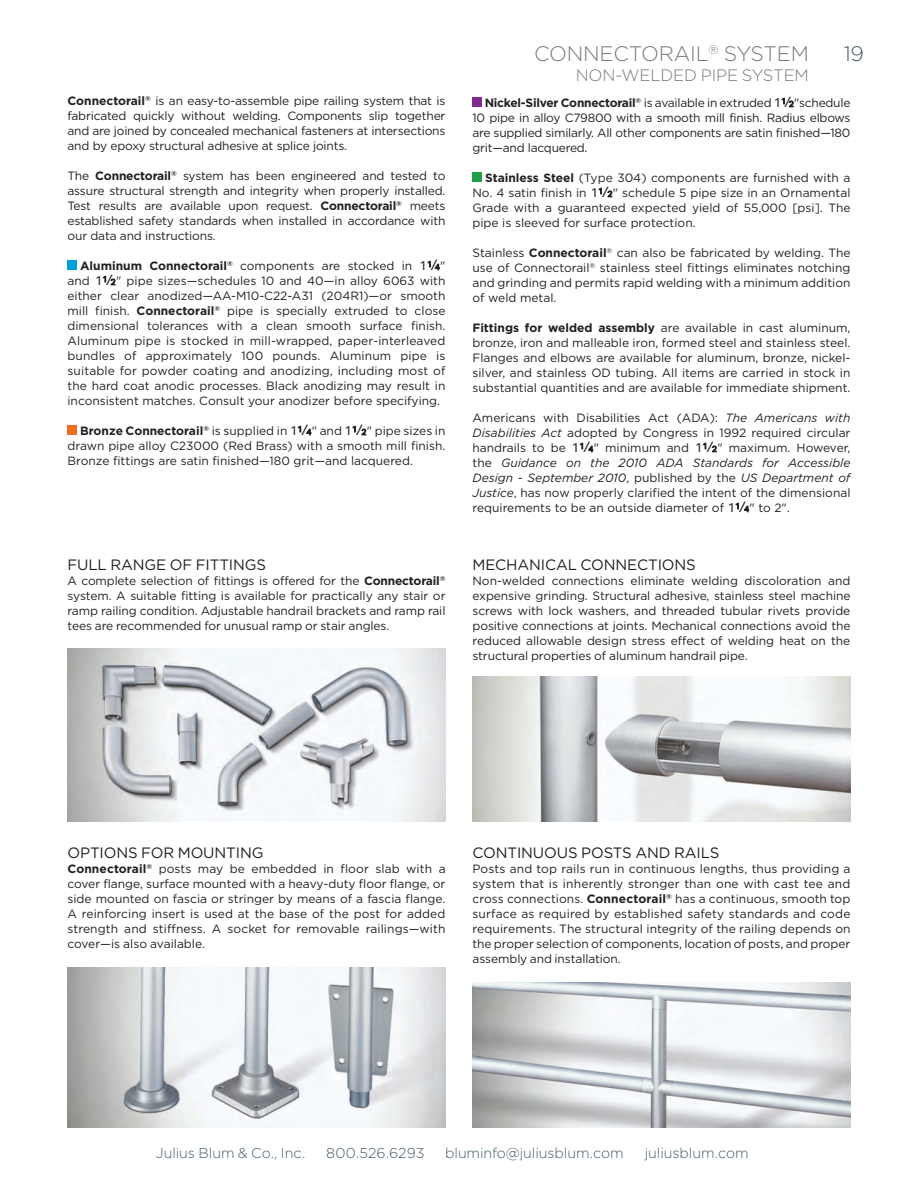
<style>
.page{position:relative;width:918px;height:1188px;background:#fff}
.page>*{position:absolute;margin:0;border:0;box-sizing:border-box;transform-origin:0 0}
.t1{font:300 21px "Gotham";letter-spacing:-.01em;color:#797979}
.t2{font:300 21px "Gotham";color:#435c66}
.t3{font:300 16.5px "Gotham";letter-spacing:-.01em;color:#797979}
.t4{font:15px "Gotham";letter-spacing:-.01em;color:#231f20}
.t5{font:300 14.25px "Gotham";letter-spacing:-.005em;color:#435c66}
.t6{font:12px/15px "Gotham";letter-spacing:-.01em;color:#231f20;text-align:justify}
.s1{font-weight:700}
.s2{font-family:"Aktiv Grotesk";font-size:12.75px}
.s3{font-family:"Aktiv Grotesk";font-size:15px}
.s4{font-family:"Aktiv Grotesk";font-size:8.25px}
.s5{font-style:italic}
</style>
<div class="page">
<div style="left:472px;top:172px;width:10px;height:10px;background:#1fa245"></div>
<div style="left:472px;top:97px;width:10px;height:10px;background:#802990"></div>
<div style="left:68px;top:425px;width:9px;height:10px;background:#f36e21"></div>
<div style="left:68px;top:260px;width:9px;height:10px;background:#009fda"></div>
<img style="left:68px;top:649px;width:378px;height:173px">
<img style="left:472px;top:677px;width:378px;height:145px">
<img style="left:68px;top:967px;width:378px;height:160px">
<img style="left:472px;top:982px;width:378px;height:145px">
<p class="t6" style="left:67px;top:93px;width:380px"><span class="s1">Connectorail</span><sup>®</sup> is an easy-to-assemble pipe railing system that is fabricated quickly without welding. Components slip together and are joined by concealed mechanical fasteners at intersections and by epoxy structural adhesive at splice joints.</p>
<p class="t6" style="left:67px;top:168px;width:380px">The <span class="s1">Connectorail</span><sup>®</sup> system has been engineered and tested to assure structural strength and integrity when properly installed.<br>Test results are available upon request. <span class="s1">Connectorail</span><sup>®</sup> meets established safety standards when installed in accordance with our data and instructions.</p>
<p class="t6" style="left:67px;top:258px;width:380px;text-indent:13px"><span class="s1">Aluminum Connectorail</span><sup>®</sup> components are stocked in <span class="s2">1</span><sup>1</sup> <span class="s3">⁄</span><span class="s4">4</span>" and <span class="s2">1</span><sup>1</sup> <span class="s3">⁄</span><span class="s4">2</span>" pipe sizes—schedules 10 and 40—in alloy 6063 with either clear anodized—AA-M10-C22-A31 (204R1)—or smooth mill finish. <span class="s1">Connectorail</span><sup>®</sup> pipe is specially extruded to close dimensional tolerances with a clean smooth surface finish.<br>Aluminum pipe is stocked in mill-wrapped, paper-interleaved bundles of approximately 100 pounds. Aluminum pipe is suitable for powder coating and anodizing, including most of the hard coat anodic processes. Black anodizing may result in inconsistent matches. Consult your anodizer before specifying.</p>
<p class="t6" style="left:68px;top:423px;width:380px;text-indent:13px"><span class="s1">Bronze Connectorail</span><sup>®</sup> is supplied in <span class="s2">1</span><sup>1</sup> <span class="s3">⁄</span><span class="s4">4</span>" and <span class="s2">1</span><sup>1</sup> <span class="s3">⁄</span> <span class="s4">2</span>" pipe sizes in drawn pipe alloy C23000 (Red Brass) with a smooth mill finish.<br>Bronze fittings are satin finished—180 grit—and lacquered.</p>
<p class="t4" style="left:68px;top:556px;width:200px">FULL RANGE OF FITTINGS</p>
<p class="t6" style="left:68px;top:573px;width:380px">A complete selection of fittings is offered for the <span class="s1">Connectorail</span><sup>® </sup>system. A suitable fitting is available for practically any stair or ramp railing condition. Adjustable handrail brackets and ramp rail tees are recommended for unusual ramp or stair angles.</p>
<p class="t1" style="left:534px;top:42px;width:276px">CONNECTORAIL<sup>®</sup> SYSTEM</p>
<p class="t2" style="left:844px;top:42px;width:22px">19</p>
<p class="t3" style="left:576px;top:66px;width:235px">NON-WELDED PIPE SYSTEM</p>
<p class="t6" style="left:473px;top:95px;width:380px;text-indent:12px"><span class="s1">Nickel-Silver Connectorail</span><sup>®</sup> is available in extruded <span class="s2">1</span><sup>1</sup> <span class="s3">⁄</span><span class="s4">2</span>"schedule 10 pipe in alloy C79800 with a smooth mill finish. Radius elbows are supplied similarly. All other components are satin finished—180 grit—and lacquered.</p>
<p class="t6" style="left:472px;top:170px;width:380px;text-indent:13px"><span class="s1">Stainless Steel</span> (Type 304) components are furnished with a No. 4 satin finish in <span class="s2">1</span><sup>1</sup> <span class="s3">⁄</span> <span class="s4">2</span>" schedule 5 pipe size in an Ornamental Grade with a guaranteed expected yield of 55,000 [psi]. The pipe is sleeved for surface protection.</p>
<p class="t6" style="left:472px;top:245px;width:380px">Stainless <span class="s1">Connectorail</span><sup>®</sup> can also be fabricated by welding. The use of Connectorail<sup>®</sup> stainless steel fittings eliminates notching and grinding and permits rapid welding with a minimum addition of weld metal.</p>
<p class="t6" style="left:472px;top:320px;width:380px"><span class="s1">Fittings for welded assembly</span> are available in cast aluminum, bronze, iron and malleable iron, formed steel and stainless steel.<br>Flanges and elbows are available for aluminum, bronze, nickel&shy;silver, and stainless OD tubing. All items are carried in stock in substantial quantities and are available for immediate shipment.</p>
<p class="t6" style="left:472px;top:410px;width:380px">Americans with Disabilities Act (ADA): <span class="s5">The Americans with Disabilities Act</span> adopted by Congress in 1992 required circular handrails to be <span class="s2">1</span><sup>1</sup> <span class="s3">⁄</span><span class="s4">4</span>" minimum and <span class="s2">1</span><sup>1</sup> <span class="s3">⁄</span> <span class="s4">2</span>" maximum. However, the <span class="s5">Guidance on the 2010 ADA Standards for Accessible Design - September 2010</span>, published by the <span class="s5">US Department of Justice</span>, has now properly clarified the intent of the dimensional requirements to be an outside diameter of <span class="s2">1</span><sup>1</sup> <span class="s3">⁄</span><span class="s4">4</span>" to 2".</p>
<p class="t4" style="left:472px;top:556px;width:225px">MECHANICAL CONNECTIONS</p>
<p class="t6" style="left:472px;top:573px;width:380px">Non-welded connections eliminate welding discoloration and expensive grinding. Structural adhesive, stainless steel machine screws with lock washers, and threaded tubular rivets provide positive connections at joints. Mechanical connections avoid the reduced allowable design stress effect of welding heat on the structural properties of aluminum handrail pipe.</p>
<p class="t4" style="left:68px;top:845px;width:198px">OPTIONS FOR MOUNTING</p>
<p class="t6" style="left:68px;top:861px;width:380px"><span class="s1">Connectorail</span><sup>®</sup> posts may be embedded in floor slab with a cover flange, surface mounted with a heavy-duty floor flange, or side mounted on fascia or stringer by means of a fascia flange.<br>A reinforcing insert is used at the base of the post for added strength and stiffness. A socket for removable railings—with cover—is also available.</p>
<p class="t4" style="left:472px;top:845px;width:249px">CONTINUOUS POSTS AND RAILS</p>
<p class="t6" style="left:472px;top:861px;width:380px">Posts and top rails run in continuous lengths, thus providing a system that is inherently stronger than one with cast tee and cross connections. <span class="s1">Connectorail</span><sup>®</sup> has a continuous, smooth top surface as required by established safety standards and code requirements. The structural integrity of the railing depends on the proper selection of components, location of posts, and proper assembly and installation.</p>
<p class="t5" style="left:156px;top:1146px;width:151px">Julius Blum &amp; Co., Inc.</p>
<p class="t5" style="left:326px;top:1146px;width:100px">800.526.6293</p>
<p class="t5" style="left:445px;top:1146px;width:180px">bluminfo@juliusblum.com</p>
<p class="t5" style="left:645px;top:1146px;width:106px">juliusblum.com</p>
</div>
